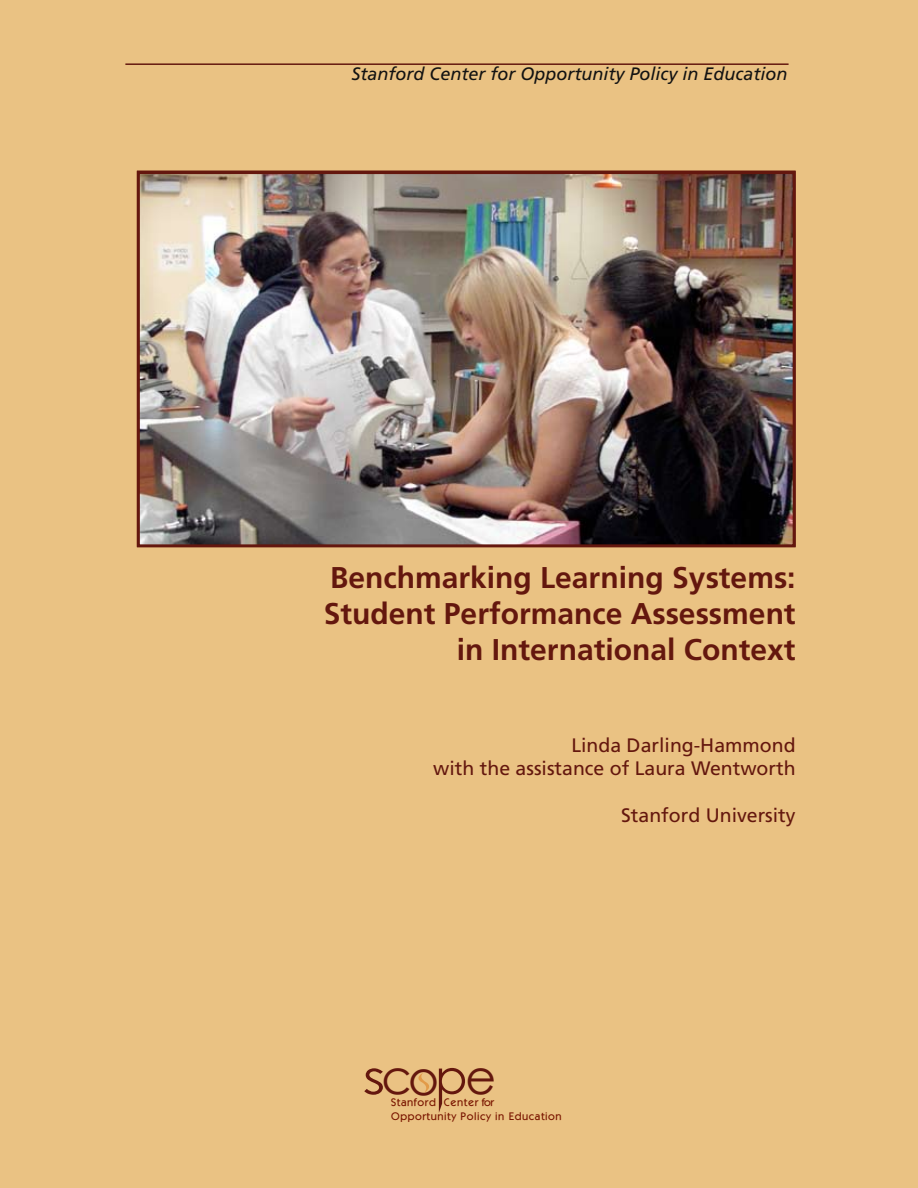
<style>
.page{position:relative;width:918px;height:1188px;background:#eac283}
.page>*{position:absolute;margin:0;border:0;box-sizing:border-box;transform-origin:0 0}
.t1{font:47.25px "Century Gothic";color:#64170e;scale:1.24 1}
.t2{font:47.25px "Century Gothic";color:#64170e}
.t3{font:700 30px/36px "Frutiger LT Std";color:#64170e;text-align:right}
.t4{font:19.5px/23.4px "Frutiger LT Std";color:#64170e;text-align:right}
.t5{font:italic 18px "Frutiger LT Std";color:#121212}
.t6{font:500 11.1px "Itc Kabel";letter-spacing:.05em;color:#7a1600}
</style>
<div class="page">
<img style="left:141px;top:175px;width:651px;height:368px">
<div style="left:137px;top:171px;width:659px;height:376px;border:3px solid #64170e"></div>
<svg style="left:418px;top:1068px;width:47px;height:45px"></svg>
<hr style="left:125px;top:63px;width:664px;height:2px;background:#64170e">
<p class="t5" style="left:351px;top:63px;width:438px">Stanford Center for Opportunity Policy in Education</p>
<p class="t3" style="left:324px;top:559px;width:473px">Benchmarking Learning Systems:<br>Student Performance Assessment in International Context</p>
<p class="t4" style="left:433px;top:733px;width:364px">Linda Darling-Hammond<br>with the assistance of Laura Wentworth</p>
<p class="t4" style="left:621px;top:803px;width:176px">Stanford University</p>
<h1 class="t1" style="left:363px;top:1048px;width:109px">sc e</h1>
<h1 class="t2" style="left:408px;top:1049px;width:32px">o</h1>
<p class="t6" style="left:391px;top:1109px;width:172px">Opportunity Policy in Education</p>
<p class="t6" style="left:391px;top:1095px;width:105px">Stanford Center for</p>
</div>
